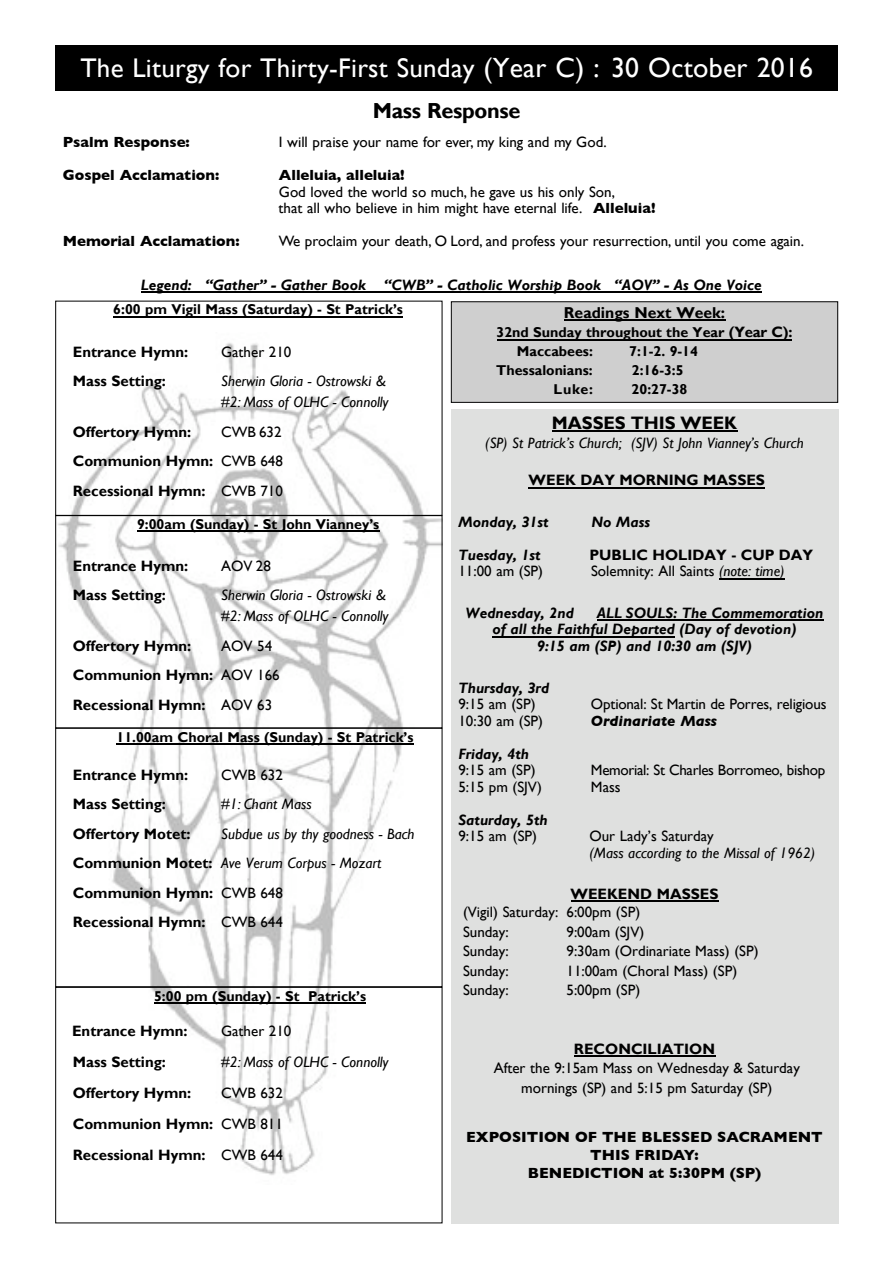
<style>
.page{position:relative;width:893px;height:1263px;background:#fff}
.page>*{position:absolute;margin:0;border:0;box-sizing:border-box;transform-origin:0 0}
.t1{font:27px "Gill Sans";letter-spacing:.01em;color:#fff}
.t2{font:700 21.75px "Gill Sans";letter-spacing:-.015em;color:#000}
.t3{font:700 18px "Gill Sans";color:#000}
.t4{font:700 15.75px "Gill Sans";color:#000}
.t5{font:700 15px/29.5px "Gill Sans";color:#000;text-align:justify}
.t6{font:15px/19.5px "Gill Sans";color:#000}
.t7{font:italic 15px/29.5px "Gill Sans";color:#000}
.t8{font:15px/16.5px "Gill Sans";color:#000}
.t9{font:italic 700 15px "Gill Sans";color:#000}
.t10{font:700 15px/18px "Gill Sans";color:#000;text-align:center}
.t11{font:15px "Gill Sans";letter-spacing:-.02em;color:#000}
.t12{font:italic 700 15px "Gill Sans";color:#000}
.t13{font:700 14.25px/19px "Gill Sans";color:#000}
.s1{font-size:27.75px}
.s2{font-weight:700}
.s3{font-weight:400}
.s4{font-weight:700;font-style:normal}
.s5{font-style:normal}
.s6{font-size:15px}
.s7{font-style:italic}
</style>
<div class="page">
<img style="left:58px;top:343px;width:382px;height:832px">
<div style="left:55px;top:46px;width:783px;height:45px;background:#000"></div>
<div style="left:451px;top:302px;width:386px;height:100px;background:#cfcfcf"></div>
<hr style="left:564px;top:319px;width:161px;height:2px;background:#000">
<hr style="left:496px;top:339px;width:228px;height:1px;background:#000">
<hr style="left:724px;top:339px;width:68px;height:1px;background:#000">
<div style="left:451px;top:301px;width:387px;height:102px;border:1px solid #000"></div>
<hr style="left:141px;top:291px;width:620px;height:2px;background:#000">
<hr style="left:154px;top:1003px;width:212px;height:1px;background:#000">
<div style="left:55px;top:987px;width:387px;height:236px;border:1px solid #000"></div>
<hr style="left:116px;top:743px;width:297px;height:2px;background:#000">
<div style="left:55px;top:728px;width:387px;height:259px;border:1px solid #000"></div>
<hr style="left:137px;top:530px;width:242px;height:2px;background:#000">
<div style="left:451px;top:409px;width:387px;height:814px;background:#dfe0df"></div>
<hr style="left:551px;top:430px;width:186px;height:2px;background:#000">
<hr style="left:528px;top:487px;width:237px;height:1px;background:#000">
<hr style="left:719px;top:578px;width:65px;height:1px;background:#000">
<hr style="left:596px;top:619px;width:227px;height:2px;background:#000">
<hr style="left:492px;top:636px;width:183px;height:1px;background:#000">
<hr style="left:570px;top:901px;width:148px;height:1px;background:#000">
<hr style="left:574px;top:1055px;width:141px;height:2px;background:#000">
<hr style="left:113px;top:316px;width:290px;height:1px;background:#000">
<div style="left:55px;top:301px;width:387px;height:215px;border:1px solid #000"></div>
<h1 class="t1" style="left:80px;top:52px;width:734px">The Liturgy for Thirty-First Sunday <span class="s1">(Year C) : 30 October 2016</span></h1>
<h2 class="t2" style="left:373px;top:98px;width:149px">Mass Response</h2>
<p class="t10" style="left:63px;top:133px;width:128px">Psalm Response:</p>
<p class="t8" style="left:279px;top:134px;width:329px">I will praise your name for ever, my king and my God.</p>
<p class="t10" style="left:63px;top:166px;width:158px">Gospel Acclamation:</p>
<p class="t10" style="left:279px;top:166px;width:127px">Alleluia, alleluia!</p>
<p class="t8" style="left:278px;top:183px;width:378px">God loved the world so much, he gave us his only Son,<br>that all who believe in him might have eternal life. <span class="s2">Alleluia!</span></p>
<p class="t10" style="left:63px;top:232px;width:178px">Memorial Acclamation:</p>
<p class="t8" style="left:279px;top:233px;width:526px">We proclaim your death, O Lord, and profess your resurrection, until you come again.</p>
<p class="t9" style="left:141px;top:276px;width:622px">Legend: “Gather” - Gather Book “CWB” - Catholic Worship Book “AOV” - As One Voice</p>
<p class="t13" style="left:113px;top:300px;width:291px">6:00 pm Vigil Mass (Saturday) - St Patrick’s</p>
<p class="t5" style="left:73px;top:337px;width:117px">Entrance Hymn:</p>
<p class="t6" style="left:221px;top:342px;width:72px">Gather 210</p>
<p class="t5" style="left:73px;top:366px;width:95px">Mass Setting:</p>
<p class="t7" style="left:221px;top:370px;width:169px;line-height:21px">Sherwin Gloria - Ostrowski &amp; #2: Mass of OLHC - Connolly</p>
<p class="t5" style="left:73px;top:417px;width:120px">Offertory Hymn:</p>
<p class="t5" style="left:73px;top:417px;width:212px;text-indent:148px"><span class="s3">CWB 632<br></span>Communion Hymn: <span class="s3">CWB 648<br></span>Recessional Hymn: <span class="s3">CWB 710</span></p>
<p class="t13" style="left:137px;top:514px;width:244px">9:00am (Sunday) - St John Vianney’s</p>
<p class="t5" style="left:73px;top:551px;width:117px">Entrance Hymn:</p>
<p class="t6" style="left:221px;top:556px;width:51px">AOV 28</p>
<p class="t5" style="left:73px;top:580px;width:95px">Mass Setting:</p>
<p class="t7" style="left:221px;top:585px;width:169px;line-height:21px">Sherwin Gloria - Ostrowski &amp; #2: Mass of OLHC - Connolly</p>
<p class="t5" style="left:73px;top:631px;width:120px">Offertory Hymn:</p>
<p class="t5" style="left:73px;top:631px;width:208px;text-align:left;text-indent:148px"><span class="s3">AOV 54<br></span>Communion Hymn: <span class="s3">AOV 166<br></span>Recessional Hymn: <span class="s3">AOV 63</span></p>
<p class="t13" style="left:116px;top:727px;width:298px">11.00am Choral Mass (Sunday) - St Patrick’s</p>
<p class="t5" style="left:73px;top:760px;width:117px">Entrance Hymn:</p>
<p class="t6" style="left:221px;top:765px;width:63px">CWB 632</p>
<p class="t5" style="left:73px;top:789px;width:95px">Mass Setting:</p>
<p class="t7" style="left:221px;top:789px;width:92px">#1: Chant Mass</p>
<p class="t5" style="left:73px;top:819px;width:119px">Offertory Motet:</p>
<p class="t7" style="left:73px;top:819px;width:343px;text-indent:148px">Subdue us by thy goodness - Bach<br><span class="s4">Communion Motet:</span> Ave Verum Corpus - Mozart<br><span class="s4">Communion Hymn:</span> <span class="s5">CWB 648<br></span><span class="s4">Recessional Hymn:</span> <span class="s5">CWB 644</span></p>
<p class="t13" style="left:154px;top:987px;width:213px">5:00 pm (Sunday) - St Patrick’s</p>
<p class="t5" style="left:72px;top:1016px;width:117px">Entrance Hymn:</p>
<p class="t6" style="left:221px;top:1021px;width:72px">Gather 210</p>
<p class="t5" style="left:73px;top:1047px;width:95px">Mass Setting:</p>
<p class="t7" style="left:221px;top:1047px;width:169px">#2: Mass of OLHC - Connolly</p>
<p class="t5" style="left:73px;top:1078px;width:120px">Offertory Hymn:</p>
<p class="t5" style="left:73px;top:1078px;width:212px;line-height:31px;text-indent:148px"><span class="s3">CWB 632<br></span>Communion Hymn: <span class="s3">CWB 811<br></span>Recessional Hymn: <span class="s3">CWB 644</span></p>
<p class="t4" style="left:564px;top:303px;width:163px">Readings Next Week:</p>
<p class="t13" style="left:517px;top:323px;width:277px;text-indent:-20px">32nd Sunday throughout the Year <span class="s6">(Year C):<br></span>Maccabees:</p>
<p class="t13" style="left:629px;top:342px;width:70px">7:1-2. 9-14</p>
<p class="t13" style="left:496px;top:361px;width:98px">Thessalonians:</p>
<p class="t13" style="left:632px;top:361px;width:53px">2:16-3:5</p>
<p class="t13" style="left:553px;top:379px;width:41px">Luke:</p>
<p class="t13" style="left:631px;top:379px;width:57px">20:27-38</p>
<p class="t3" style="left:551px;top:412px;width:187px">MASSES THIS WEEK</p>
<p class="t7" style="left:485px;top:428px;width:320px">(SP) St Patrick’s Church; (SJV) St John Vianney’s Church</p>
<p class="t5" style="left:528px;top:465px;width:238px">WEEK DAY MORNING MASSES</p>
<p class="t9" style="left:458px;top:513px;width:92px">Monday, 31st</p>
<p class="t9" style="left:591px;top:513px;width:60px">No Mass</p>
<p class="t9" style="left:458px;top:546px;width:84px">Tuesday, 1st</p>
<p class="t5" style="left:589px;top:540px;width:225px">PUBLIC HOLIDAY - CUP DAY</p>
<p class="t6" style="left:458px;top:562px;width:86px">11:00 am (SP)</p>
<p class="t6" style="left:591px;top:562px;width:195px">Solemnity: All Saints <span class="s7">(note: time)</span></p>
<p class="t9" style="left:465px;top:604px;width:110px">Wednesday, 2nd</p>
<p class="t9" style="left:596px;top:604px;width:228px">ALL SOULS: The Commemoration</p>
<p class="t9" style="left:492px;top:621px;width:305px">of all the Faithful Departed (Day of devotion)</p>
<p class="t9" style="left:537px;top:637px;width:216px">9:15 am (SP) and 10:30 am (SJV)</p>
<p class="t9" style="left:458px;top:679px;width:92px">Thursday, 3rd</p>
<p class="t6" style="left:458px;top:694px;width:79px">9:15 am (SP)</p>
<p class="t6" style="left:591px;top:694px;width:237px">Optional: St Martin de Porres, religious</p>
<p class="t8" style="left:458px;top:712px;width:86px">10:30 am (SP)</p>
<p class="t12" style="left:591px;top:712px;width:128px">Ordinariate Mass</p>
<p class="t9" style="left:458px;top:745px;width:72px">Friday, 4th</p>
<p class="t6" style="left:458px;top:760px;width:79px">9:15 am (SP)</p>
<p class="t11" style="left:591px;top:761px;width:236px">Memorial: St Charles Borromeo, bishop</p>
<p class="t8" style="left:458px;top:778px;width:85px">5:15 pm (SJV)</p>
<p class="t8" style="left:591px;top:778px;width:31px">Mass</p>
<p class="t9" style="left:458px;top:811px;width:91px">Saturday, 5th</p>
<p class="t6" style="left:458px;top:826px;width:80px">9:15 am (SP)</p>
<p class="t6" style="left:589px;top:826px;width:126px">Our Lady’s Saturday</p>
<p class="t7" style="left:589px;top:837px;width:227px">(Mass according to the Missal of 1962)</p>
<p class="t5" style="left:570px;top:879px;width:149px">WEEKEND MASSES</p>
<p class="t6" style="left:463px;top:902px;width:179px">(Vigil) Saturday: 6:00pm (SP)<br>Sunday:</p>
<p class="t6" style="left:566px;top:922px;width:79px">9:00am (SJV)</p>
<p class="t6" style="left:463px;top:941px;width:47px">Sunday:</p>
<p class="t6" style="left:566px;top:941px;width:194px">9:30am (Ordinariate Mass) (SP)</p>
<p class="t6" style="left:463px;top:961px;width:47px">Sunday:</p>
<p class="t6" style="left:566px;top:961px;width:172px">11:00am (Choral Mass) (SP)</p>
<p class="t6" style="left:463px;top:980px;width:47px">Sunday:</p>
<p class="t6" style="left:566px;top:980px;width:75px">5:00pm (SP)</p>
<p class="t5" style="left:574px;top:1033px;width:143px">RECONCILIATION</p>
<p class="t6" style="left:493px;top:1058px;width:308px;text-align:center">After the 9:15am Mass on Wednesday &amp; Saturday mornings (SP) and 5:15 pm Saturday (SP)</p>
<p class="t10" style="left:466px;top:1128px;width:358px">EXPOSITION OF THE BLESSED SACRAMENT<br>THIS FRIDAY:<br>BENEDICTION at 5:30PM (SP)</p>
</div>
